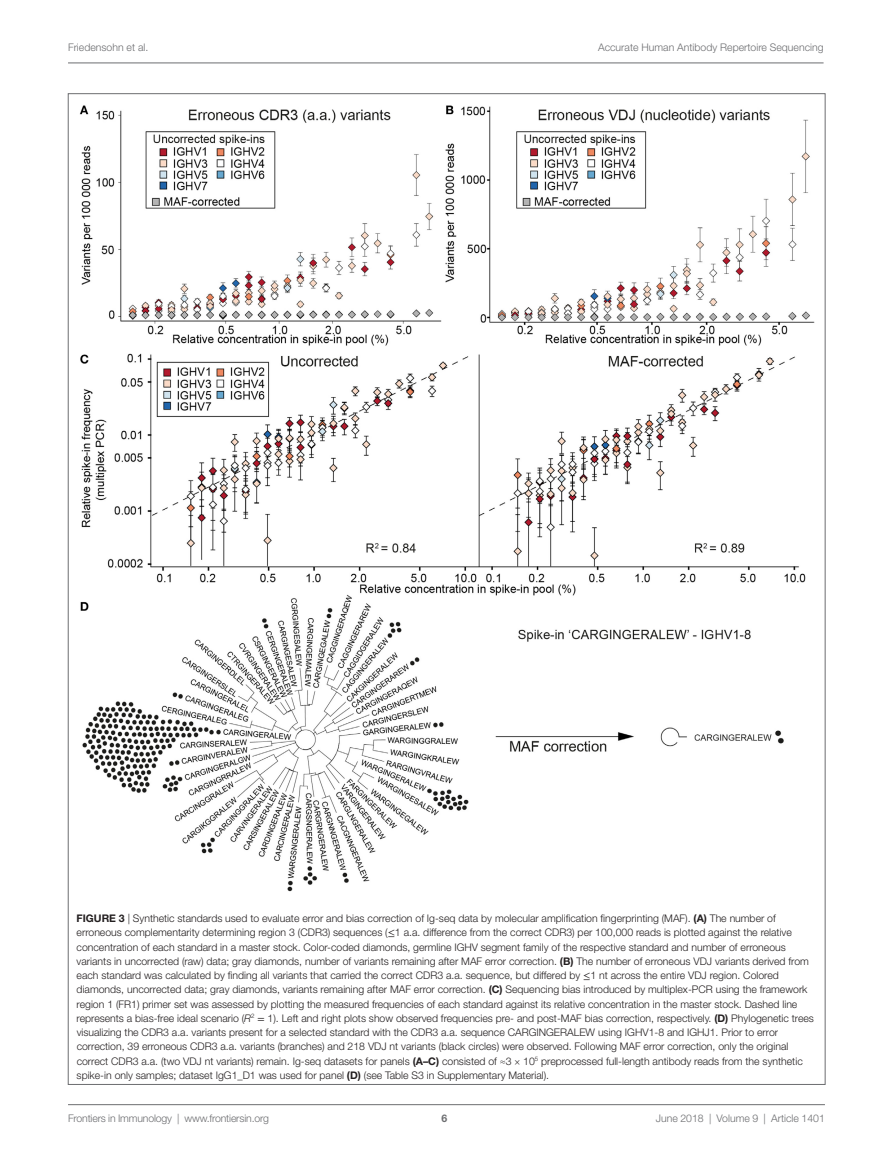
<style>
.page{position:relative;width:893px;height:1170px;background:#fff}
.page>*{position:absolute;margin:0;border:0;box-sizing:border-box;transform-origin:0 0}
.t1{font:300 10.5px/14.2px "Helvetica Neue LT Std";color:#231f20}
.t2{font:300 10.5px "Helvetica Neue LT Std";color:#6c6d70}
.t3{font:700 10.5px "Helvetica Neue LT Std";color:#6c6d70}
.s1{font-weight:700}
.s2{font-family:"STIX General";font-weight:400}
.s3{font-style:italic}
</style>
<div class="page">
<img style="left:80px;top:105px;width:734px;height:786px">
<hr style="left:68px;top:63px;width:756px;height:1px;background:#6c6d70">
<hr style="left:68px;top:1104px;width:757px;height:1px;background:#6c6d70">
<p class="t2" style="left:68px;top:41px;width:82px">Friedensohn et al.</p>
<p class="t2" style="left:598px;top:41px;width:227px">Accurate Human Antibody Repertoire Sequencing</p>
<p class="t1" style="left:77px;top:910px;width:739px"><span class="s1">FIGURE 3</span> | Synthetic standards used to evaluate error and bias correction of Ig-seq data by molecular amplification fingerprinting (MAF). <span class="s1">(A)</span> The number of erroneous complementarity determining region 3 (CDR3) sequences (<span class="s2">≤</span>1 a.a. difference from the correct CDR3) per 100,000 reads is plotted against the relative concentration of each standard in a master stock. Color-coded diamonds, germline IGHV segment family of the respective standard and number of erroneous variants in uncorrected (raw) data; gray diamonds, number of variants remaining after MAF error correction. <span class="s1">(B)</span> The number of erroneous VDJ variants derived from each standard was calculated by finding all variants that carried the correct CDR3 a.a. sequence, but differed by <span class="s2">≤</span>1 nt across the entire VDJ region. Colored diamonds, uncorrected data; gray diamonds, variants remaining after MAF error correction. <span class="s1">(C)</span> Sequencing bias introduced by multiplex-PCR using the framework region 1 (FR1) primer set was assessed by plotting the measured frequencies of each standard against its relative concentration in the master stock. Dashed line represents a bias-free ideal scenario (<span class="s3">R</span><sup>2</sup> <span class="s2">=</span> 1). Left and right plots show observed frequencies pre- and post-MAF bias correction, respectively. <span class="s1">(D)</span> Phylogenetic trees visualizing the CDR3 a.a. variants present for a selected standard with the CDR3 a.a. sequence CARGINGERALEW using IGHV1-8 and IGHJ1. Prior to error correction, 39 erroneous CDR3 a.a. variants (branches) and 218 VDJ nt variants (black circles) were observed. Following MAF error correction, only the original correct CDR3 a.a. (two VDJ nt variants) remain. Ig-seq datasets for panels <span class="s1">(A–C)</span> consisted of ≈3 10<sup>5</sup> preprocessed full-length antibody reads from the synthetic spike-in only samples; dataset IgG1_D1 was used for panel <span class="s1">(D)</span> (see Table S3 in Supplementary Material).</p>
<p class="t3" style="left:441px;top:1111px;width:7px">6</p>
<p class="t2" style="left:68px;top:1111px;width:203px">Frontiers in Immunology | www.frontiersin.org</p>
<p class="t2" style="left:656px;top:1111px;width:171px">June 2018 | Volume 9 | Article 1401</p>
</div>
